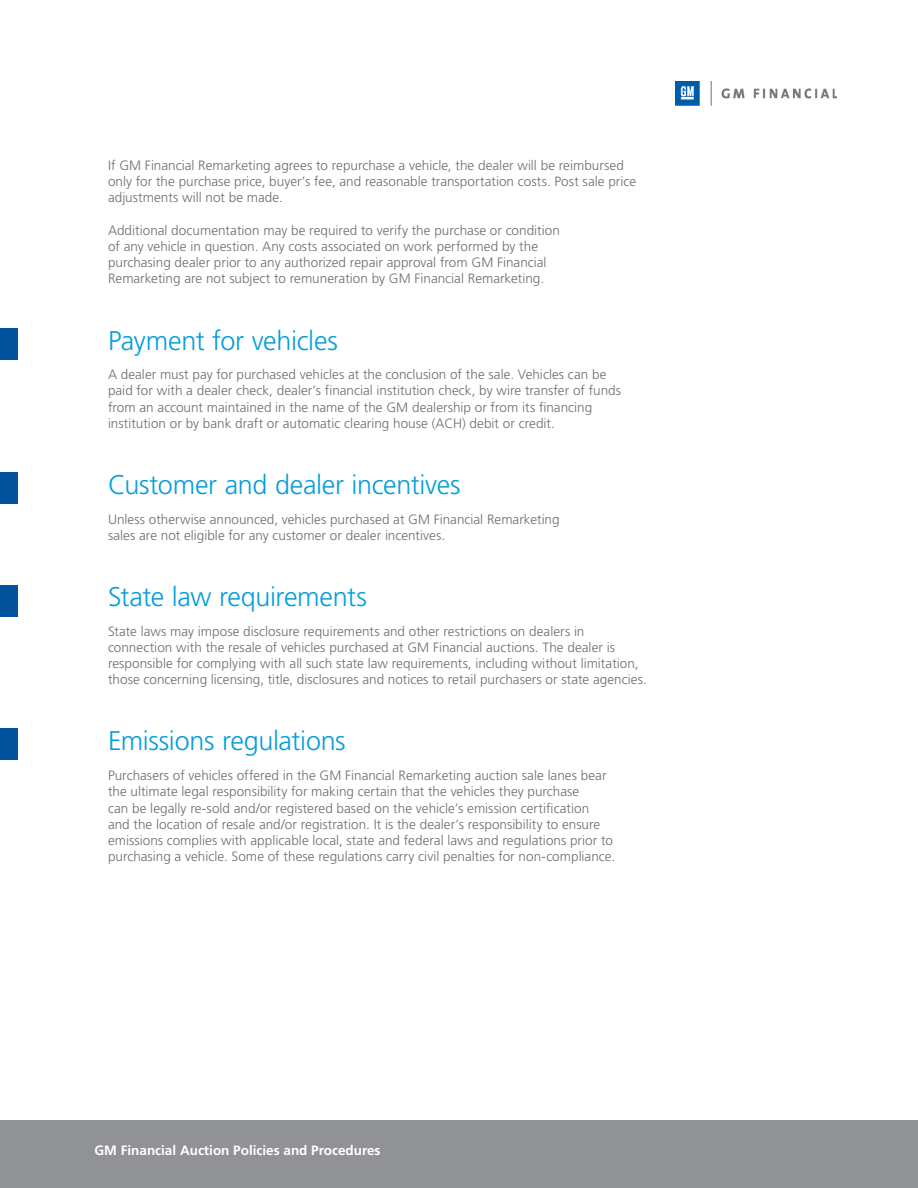
<style>
.page{position:relative;width:918px;height:1188px;background:#fff}
.page>*{position:absolute;margin:0;border:0;box-sizing:border-box;transform-origin:0 0}
.t1{font:300 27px "Frutiger LT Std";letter-spacing:-.015em;color:#069ddc}
.Copy{font:300 13.5px/16.2px "Frutiger LT Std";letter-spacing:.005em;color:#6c6d70}
.t2{font:700 13.5px "Frutiger LT Std";color:#fff}
</style>
<div class="page">
<div style="left:0;top:1120px;width:918px;height:68px;background:#919295"></div>
<img style="left:675px;top:81px;width:162px;height:25px">
<div style="left:0;top:328px;width:17px;height:32px;background:#01529a"></div>
<div style="left:0;top:472px;width:17px;height:31px;background:#01529a"></div>
<div style="left:0;top:585px;width:17px;height:32px;background:#01529a"></div>
<div style="left:0;top:728px;width:17px;height:31px;background:#01529a"></div>
<p class="Copy" style="left:108px;top:157px;width:530px">If GM Financial Remarketing agrees to repurchase a vehicle, the dealer will be reimbursed only for the purchase price, buyer’s fee, and reasonable transportation costs. Post sale price adjustments will not be made.</p>
<p class="Copy" style="left:108px;top:222px;width:454px">Additional documentation may be required to verify the purchase or condition of any vehicle in question. Any costs associated on work performed by the purchasing dealer prior to any authorized repair approval from GM Financial Remarketing are not subject to remuneration by GM Financial Remarketing.</p>
<h2 class="t1" style="left:108px;top:325px;width:231px">Payment for vehicles</h2>
<p class="Copy" style="left:108px;top:367px;width:515px">A dealer must pay for purchased vehicles at the conclusion of the sale. Vehicles can be paid for with a dealer check, dealer’s financial institution check, by wire transfer of funds from an account maintained in the name of the GM dealership or from its financing institution or by bank draft or automatic clearing house (ACH) debit or credit.</p>
<h2 class="t1" style="left:108px;top:469px;width:354px">Customer and dealer incentives</h2>
<p class="Copy" style="left:108px;top:511px;width:453px">Unless otherwise announced, vehicles purchased at GM Financial Remarketing sales are not eligible for any customer or dealer incentives.</p>
<h2 class="t1" style="left:108px;top:581px;width:260px">State law requirements</h2>
<p class="Copy" style="left:108px;top:623px;width:540px">State laws may impose disclosure requirements and other restrictions on dealers in connection with the resale of vehicles purchased at GM Financial auctions. The dealer is responsible for complying with all such state law requirements, including without limitation, those concerning licensing, title, disclosures and notices to retail purchasers or state agencies.</p>
<h2 class="t1" style="left:108px;top:726px;width:239px">Emissions regulations</h2>
<p class="Copy" style="left:108px;top:768px;width:509px">Purchasers of vehicles offered in the GM Financial Remarketing auction sale lanes bear the ultimate legal responsibility for making certain that the vehicles they purchase<br>can be legally re-sold and/or registered based on the vehicle’s emission certification<br>and the location of resale and/or registration. It is the dealer’s responsibility to ensure emissions complies with applicable local, state and federal laws and regulations prior to purchasing a vehicle. Some of these regulations carry civil penalties for non-compliance.</p>
<p class="t2" style="left:94px;top:1142px;width:288px">GM Financial Auction Policies and Procedures</p>
</div>
